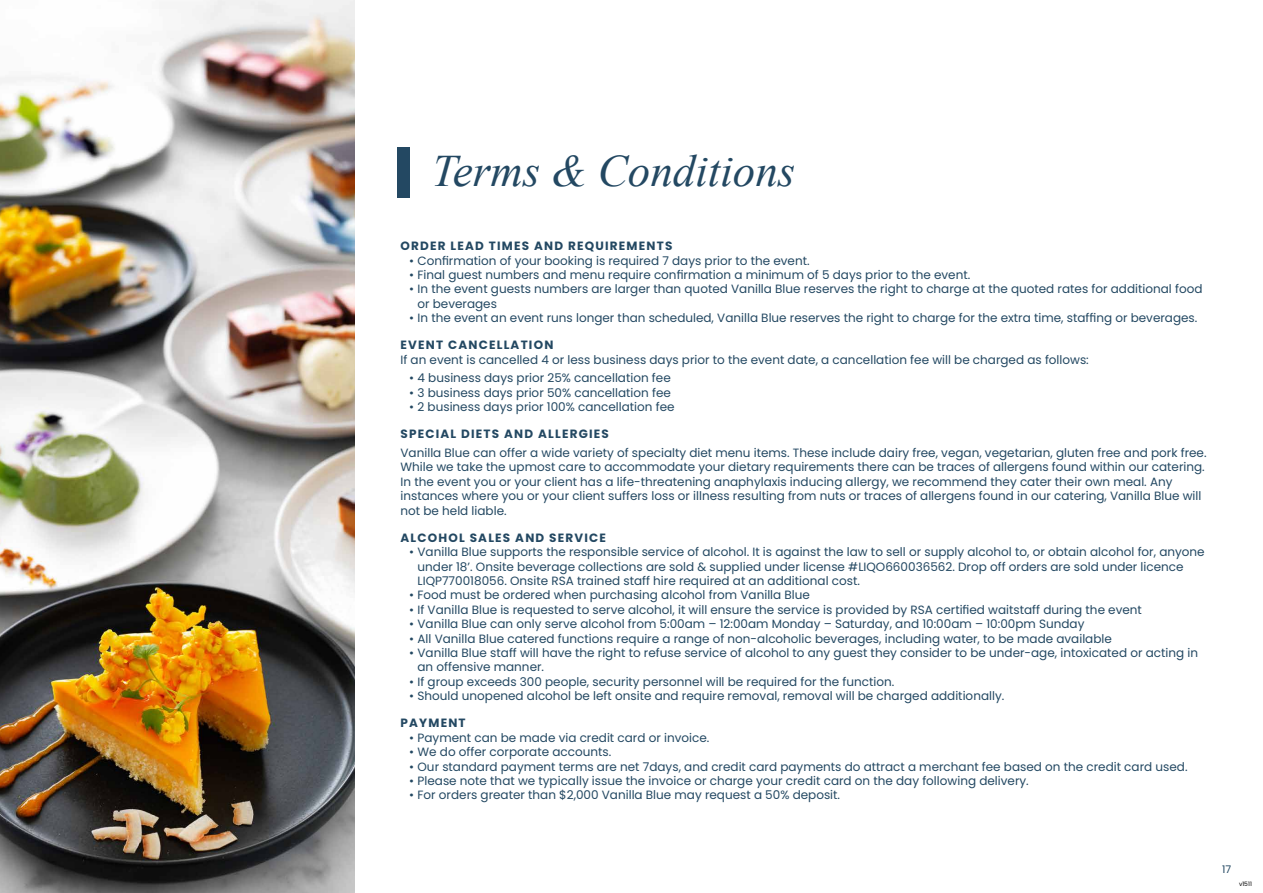
<style>
.page{position:relative;width:1263px;height:893px;background:#fff}
.page>*{position:absolute;margin:0;border:0;box-sizing:border-box;transform-origin:0 0}
.t1{font:italic 45px "Times New Roman";color:#234862}
.t2{font:12px/14.4px "Poppins";color:#234862}
.t3{font:700 12px "Poppins";letter-spacing:.1em;color:#234862}
.t4{font:10.5px "Poppins";color:#234862}
.t5{font:6px "Poppins";color:#000}
</style>
<div class="page">
<div style="left:397px;top:147px;width:12px;height:51px;background:#234862"></div>
<img style="left:0;top:0;width:355px;height:893px">
<h1 class="t1" style="left:432px;top:140px;width:365px">Terms &amp; Conditions</h1>
<p class="t3" style="left:400px;top:239px;width:273px">ORDER LEAD TIMES AND REQUIREMENTS</p>
<p class="t2" style="left:409px;top:253px;width:402px">• Confirmation of your booking is required 7 days prior to the event.</p>
<p class="t2" style="left:409px;top:268px;width:563px">• Final guest numbers and menu require confirmation a minimum of 5 days prior to the event.</p>
<p class="t2" style="left:417px;top:282px;width:786px;text-indent:-9px">• In the event guests numbers are larger than quoted Vanilla Blue reserves the right to charge at the quoted rates for additional food or beverages</p>
<p class="t2" style="left:409px;top:311px;width:790px">• In the event an event runs longer than scheduled, Vanilla Blue reserves the right to charge for the extra time, staffing or beverages.</p>
<p class="t3" style="left:400px;top:338px;width:154px">EVENT CANCELLATION</p>
<p class="t2" style="left:400px;top:352px;width:690px">If an event is cancelled 4 or less business days prior to the event date, a cancellation fee will be charged as follows:</p>
<p class="t2" style="left:409px;top:371px;width:263px">• 4 business days prior 25% cancellation fee</p>
<p class="t2" style="left:409px;top:385px;width:263px">• 3 business days prior 50% cancellation fee</p>
<p class="t2" style="left:409px;top:400px;width:267px">• 2 business days prior 100% cancellation fee</p>
<p class="t3" style="left:400px;top:427px;width:210px">SPECIAL DIETS AND ALLERGIES</p>
<p class="t2" style="left:400px;top:446px;width:807px">Vanilla Blue can offer a wide variety of specialty diet menu items. These include dairy free, vegan, vegetarian, gluten free and pork free.<br>While we take the upmost care to accommodate your dietary requirements there can be traces of allergens found within our catering.<br>In the event you or your client has a life-threatening anaphylaxis inducing allergy, we recommend they cater their own meal. Any instances where you or your client suffers loss or illness resulting from nuts or traces of allergens found in our catering, Vanilla Blue will not be held liable.</p>
<p class="t3" style="left:400px;top:531px;width:207px">ALCOHOL SALES AND SERVICE</p>
<p class="t2" style="left:417px;top:545px;width:789px;text-indent:-9px">• Vanilla Blue supports the responsible service of alcohol. It is against the law to sell or supply alcohol to, or obtain alcohol for, anyone under 18’. Onsite beverage collections are sold &amp; supplied under license #LIQO660036562. Drop off orders are sold under licence<br>LIQP770018056. Onsite RSA trained staff hire required at an additional cost.</p>
<p class="t2" style="left:409px;top:588px;width:402px">• Food must be ordered when purchasing alcohol from Vanilla Blue</p>
<p class="t2" style="left:409px;top:602px;width:734px">• If Vanilla Blue is requested to serve alcohol, it will ensure the service is provided by RSA certified waitstaff during the event</p>
<p class="t2" style="left:409px;top:617px;width:677px">• Vanilla Blue can only serve alcohol from 5:00am – 12:00am Monday – Saturday, and 10:00am – 10:00pm Sunday</p>
<p class="t2" style="left:409px;top:631px;width:704px">• All Vanilla Blue catered functions require a range of non-alcoholic beverages, including water, to be made available</p>
<p class="t2" style="left:417px;top:646px;width:782px;text-indent:-9px">• Vanilla Blue staff will have the right to refuse service of alcohol to any guest they consider to be under-age, intoxicated or acting in an offensive manner.</p>
<p class="t2" style="left:409px;top:674px;width:487px">• If group exceeds 300 people, security personnel will be required for the function.</p>
<p class="t2" style="left:409px;top:689px;width:597px">• Should unopened alcohol be left onsite and require removal, removal will be charged additionally.</p>
<p class="t3" style="left:400px;top:716px;width:67px">PAYMENT</p>
<p class="t2" style="left:409px;top:730px;width:302px">• Payment can be made via credit card or invoice.</p>
<p class="t2" style="left:409px;top:745px;width:204px">• We do offer corporate accounts.</p>
<p class="t2" style="left:409px;top:759px;width:780px">• Our standard payment terms are net 7days, and credit card payments do attract a merchant fee based on the credit card used.</p>
<p class="t2" style="left:409px;top:774px;width:621px">• Please note that we typically issue the invoice or charge your credit card on the day following delivery.</p>
<p class="t2" style="left:409px;top:788px;width:433px">• For orders greater than $2,000 Vanilla Blue may request a 50% deposit.</p>
<p class="t4" style="left:1222px;top:863px;width:11px">17</p>
<p class="t5" style="left:1239px;top:880px;width:14px">v1511</p>
</div>
